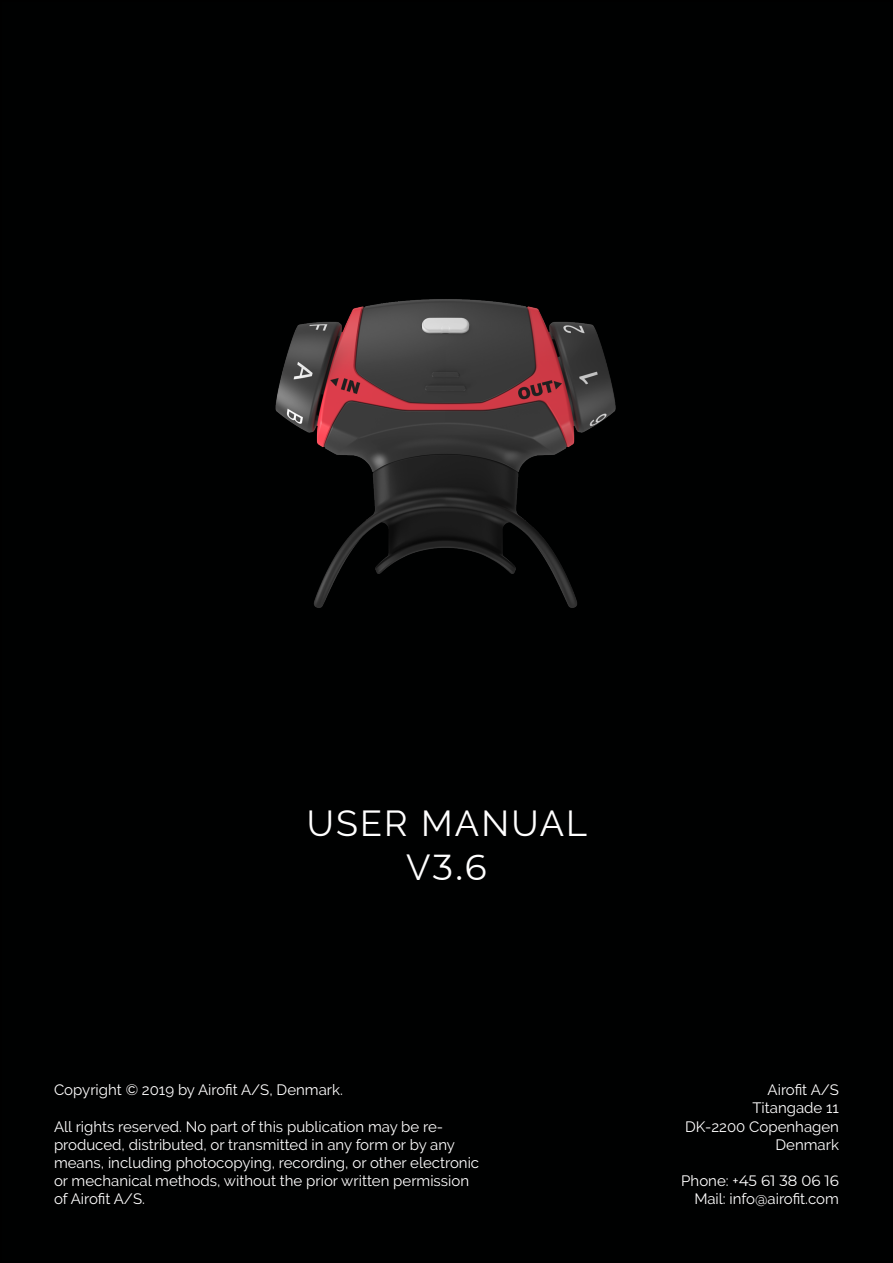
<style>
.page{position:relative;width:893px;height:1263px;background:#fff}
.page>*{position:absolute;margin:0;border:0;box-sizing:border-box;transform-origin:0 0}
.t1{font:36px "Raleway";letter-spacing:.06em;color:#fff}
.t2{font:36px "Montserrat";color:#fff}
.t3{font:15px/18px "Raleway";color:#fff}
.t4{font:15px "Montserrat";color:#fff}
.s1{font-family:"Raleway"}
</style>
<div class="page">
<div style="left:1px;top:1px;width:891px;height:1261px;background:#000101"></div>
<img style="left:275px;top:299px;width:341px;height:309px">
<h1 class="t1" style="left:307px;top:803px;width:282px">USER MANUAL</h1>
<h1 class="t2" style="left:406px;top:842px;width:82px"><span class="s1">V</span>3.6</h1>
<p class="t3" style="left:54px;top:1081px;width:290px">Copyright © 2019 by Airofit A/S, Denmark.</p>
<p class="t3" style="left:54px;top:1117px;width:427px">All rights reserved. No part of this publication may be re&shy;produced, distributed, or transmitted in any form or by any means, including photocopying, recording, or other electronic or mechanical methods, without the prior written permission of Airofit A/S.</p>
<p class="t3" style="left:685px;top:1081px;width:155px;text-align:right">Airofit A/S<br>Titangade 11<br>DK-2200 Copenhagen<br>Denmark</p>
<p class="t4" style="left:681px;top:1170px;width:159px"><span class="s1">Phone: +</span>45 61 38 06 16</p>
<p class="t3" style="left:694px;top:1189px;width:146px">Mail: info@airofit.com</p>
</div>
